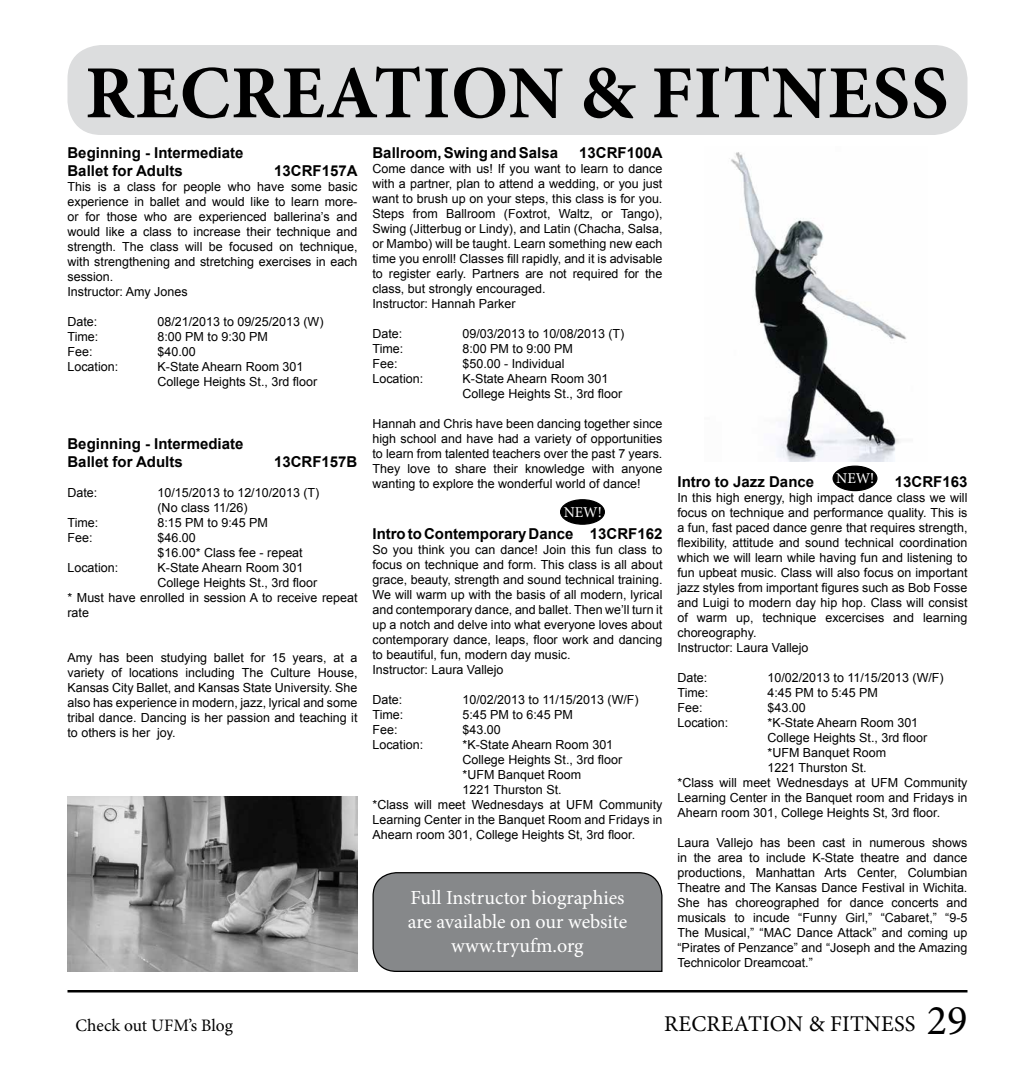
<style>
.page{position:relative;width:1035px;height:1080px;background:#fff}
.page>*{position:absolute;margin:0;border:0;box-sizing:border-box;transform-origin:0 0}
.t1{font:700 75px "Minion Pro";letter-spacing:.01em;color:#000}
.t2{font:22.5px "Minion Pro";letter-spacing:.01em;color:#000}
.t3{font:20px/24px "Minion Pro";color:#fff;text-align:center}
.t4{font:17.5px "Minion Pro";color:#000}
.t5{font:700 15px/18px "Arial";color:#000}
.t6{font:15px "Minion Pro";letter-spacing:-.005em;color:#fff}
.t7{font:12.5px/15px "Arial";color:#000}
.s1{font-size:42.5px}
</style>
<div class="page">
<hr style="left:68px;top:990px;width:900px;height:2px;background:#000">
<div style="left:68px;top:45px;width:900px;height:90px;background:#dcddde;border-radius:34px"></div>
<div style="left:372px;top:872px;width:291px;height:100px;background:#86888a"></div>
<img style="left:68px;top:797px;width:290px;height:175px">
<div style="left:833px;top:466px;width:44px;height:25px;background:#000;border-radius:50%"></div>
<div style="left:832px;top:466px;width:45px;height:25px;border:1px solid #000;border-radius:50%"></div>
<div style="left:561px;top:500px;width:43px;height:24px;background:#000;border-radius:50%"></div>
<div style="left:560px;top:499px;width:45px;height:26px;border:1px solid #000;border-radius:50%"></div>
<img style="left:731px;top:152px;width:175px;height:310px">
<h1 class="t1" style="left:85px;top:40px;width:865px">RECREATION &amp; FITNESS</h1>
<p class="t5" style="left:68px;top:144px;width:177px">Beginning - Intermediate<br>Ballet for Adults</p>
<p class="t5" style="left:372px;top:144px;width:187px">Ballroom, Swing and Salsa</p>
<p class="t5" style="left:579px;top:144px;width:85px">13CRF100A</p>
<p class="t7" style="left:372px;top:161px;width:292px">Come dance with us! If you want to learn to dance with a partner, plan to attend a wedding, or you just want to brush up on your steps, this class is for you.<br>Steps from Ballroom (Foxtrot, Waltz, or Tango), Swing (Jitterbug or Lindy), and Latin (Chacha, Salsa, or Mambo) will be taught. Learn something new each time you enroll! Classes fill rapidly, and it is advisable to register early. Partners are not required for the class, but strongly encouraged.<br>Instructor: Hannah Parker</p>
<p class="t7" style="left:372px;top:326px;width:31px">Date:</p>
<p class="t7" style="left:462px;top:326px;width:163px">09/03/2013 to 10/08/2013 (T)</p>
<p class="t7" style="left:372px;top:341px;width:32px">Time:</p>
<p class="t7" style="left:462px;top:341px;width:112px">8:00 PM to 9:00 PM</p>
<p class="t7" style="left:372px;top:356px;width:27px">Fee:</p>
<p class="t7" style="left:462px;top:356px;width:104px">$50.00 - Individual</p>
<p class="t7" style="left:372px;top:371px;width:52px">Location:</p>
<p class="t7" style="left:462px;top:371px;width:161px">K-State Ahearn Room 301<br>College Heights St., 3rd floor</p>
<p class="t7" style="left:372px;top:416px;width:292px;text-align:justify">Hannah and Chris have been dancing together since high school and have had a variety of opportunities to learn from talented teachers over the past 7 years.<br>They love to share their knowledge with anyone wanting to explore the wonderful world of dance!</p>
<p class="t5" style="left:372px;top:525px;width:291px">Intro to Contemporary Dance 13CRF162</p>
<p class="t7" style="left:372px;top:542px;width:291px">So you think you can dance! Join this fun class to focus on technique and form. This class is all about grace, beauty, strength and sound technical training.<br>We will warm up with the basis of all modern, lyrical and contemporary dance, and ballet. Then we’ll turn it up a notch and delve into what everyone loves about contemporary dance, leaps, floor work and dancing to beautiful, fun, modern day music.<br>Instructor: Laura Vallejo</p>
<p class="t7" style="left:372px;top:692px;width:31px">Date:</p>
<p class="t7" style="left:462px;top:692px;width:178px">10/02/2013 to 11/15/2013 (W/F)</p>
<p class="t7" style="left:372px;top:707px;width:32px">Time:</p>
<p class="t7" style="left:462px;top:707px;width:112px">5:45 PM to 6:45 PM</p>
<p class="t7" style="left:372px;top:722px;width:27px">Fee:</p>
<p class="t7" style="left:462px;top:722px;width:40px">$43.00</p>
<p class="t7" style="left:372px;top:737px;width:52px">Location:</p>
<p class="t7" style="left:462px;top:737px;width:152px">*K-State Ahearn Room 301</p>
<p class="t7" style="left:462px;top:752px;width:161px">College Heights St., 3rd floor</p>
<p class="t7" style="left:462px;top:767px;width:120px">*UFM Banquet Room</p>
<p class="t7" style="left:462px;top:782px;width:101px">1221 Thurston St.</p>
<p class="t7" style="left:372px;top:797px;width:291px">*Class will meet Wednesdays at UFM Community</p>
<p class="t7" style="left:372px;top:812px;width:292px">Learning Center in the Banquet Room and Fridays in</p>
<p class="t7" style="left:372px;top:827px;width:264px">Ahearn room 301, College Heights St, 3rd floor.</p>
<p class="t5" style="left:274px;top:162px;width:85px">13CRF157A</p>
<p class="t7" style="left:68px;top:179px;width:291px">This is a class for people who have some basic experience in ballet and would like to learn more&shy;or for those who are experienced ballerina’s and would like a class to increase their technique and strength. The class will be focused on technique, with strengthening and stretching exercises in each session.<br>Instructor: Amy Jones</p>
<p class="t7" style="left:68px;top:314px;width:31px">Date:</p>
<p class="t7" style="left:158px;top:314px;width:168px">08/21/2013 to 09/25/2013 (W)</p>
<p class="t7" style="left:68px;top:329px;width:32px">Time:</p>
<p class="t7" style="left:158px;top:329px;width:112px">8:00 PM to 9:30 PM</p>
<p class="t7" style="left:68px;top:344px;width:27px">Fee:</p>
<p class="t7" style="left:158px;top:344px;width:40px">$40.00</p>
<p class="t7" style="left:68px;top:359px;width:52px">Location:</p>
<p class="t7" style="left:158px;top:359px;width:161px">K-State Ahearn Room 301<br>College Heights St., 3rd floor</p>
<p class="t5" style="left:68px;top:435px;width:177px">Beginning - Intermediate<br>Ballet for Adults</p>
<p class="t5" style="left:274px;top:453px;width:85px">13CRF157B</p>
<p class="t6" style="left:836px;top:468px;width:40px">NEW!</p>
<p class="t5" style="left:678px;top:473px;width:138px">Intro to Jazz Dance</p>
<p class="t5" style="left:895px;top:473px;width:74px">13CRF163</p>
<p class="t7" style="left:678px;top:490px;width:292px">In this high energy, high impact dance class we will focus on technique and performance quality. This is a fun, fast paced dance genre that requires strength, flexibility, attitude and sound technical coordination which we will learn while having fun and listening to fun upbeat music. Class will also focus on important jazz styles from important figures such as Bob Fosse and Luigi to modern day hip hop. Class will consist of warm up, technique excercises and learning choreography.<br>Instructor: Laura Vallejo</p>
<p class="t7" style="left:678px;top:670px;width:31px">Date:</p>
<p class="t7" style="left:768px;top:670px;width:178px">10/02/2013 to 11/15/2013 (W/F)</p>
<p class="t7" style="left:678px;top:685px;width:32px">Time:</p>
<p class="t7" style="left:768px;top:685px;width:112px">4:45 PM to 5:45 PM</p>
<p class="t7" style="left:678px;top:700px;width:27px">Fee:</p>
<p class="t7" style="left:768px;top:700px;width:40px">$43.00</p>
<p class="t7" style="left:678px;top:715px;width:52px">Location:</p>
<p class="t7" style="left:768px;top:715px;width:152px">*K-State Ahearn Room 301</p>
<p class="t7" style="left:768px;top:730px;width:161px">College Heights St., 3rd floor</p>
<p class="t7" style="left:768px;top:745px;width:120px">*UFM Banquet Room</p>
<p class="t7" style="left:768px;top:760px;width:101px">1221 Thurston St.</p>
<p class="t7" style="left:678px;top:775px;width:291px">*Class will meet Wednesdays at UFM Community</p>
<p class="t7" style="left:678px;top:790px;width:291px">Learning Center in the Banquet room and Fridays in</p>
<p class="t7" style="left:678px;top:805px;width:264px">Ahearn room 301, College Heights St, 3rd floor.</p>
<p class="t7" style="left:678px;top:835px;width:292px;text-align:justify">Laura Vallejo has been cast in numerous shows in the area to include K-State theatre and dance productions, Manhattan Arts Center, Columbian Theatre and The Kansas Dance Festival in Wichita.<br>She has choreographed for dance concerts and musicals to incude “Funny Girl,” “Cabaret,” “9-5<br>The Musical,” “MAC Dance Attack” and coming up “Pirates of Penzance” and “Joseph and the Amazing Technicolor Dreamcoat.”</p>
<p class="t7" style="left:68px;top:485px;width:31px">Date:</p>
<p class="t7" style="left:158px;top:485px;width:163px">10/15/2013 to 12/10/2013 (T) (No class 11/26)</p>
<p class="t7" style="left:68px;top:515px;width:32px">Time:</p>
<p class="t7" style="left:158px;top:515px;width:112px">8:15 PM to 9:45 PM</p>
<p class="t7" style="left:68px;top:530px;width:27px">Fee:</p>
<p class="t7" style="left:158px;top:530px;width:147px">$46.00<br>$16.00* Class fee - repeat</p>
<p class="t7" style="left:68px;top:560px;width:52px">Location:</p>
<p class="t7" style="left:158px;top:560px;width:147px">K-State Ahearn Room 301</p>
<p class="t7" style="left:158px;top:575px;width:161px">College Heights St., 3rd floor</p>
<p class="t7" style="left:68px;top:590px;width:291px">* Must have enrolled in session A to receive repeat</p>
<p class="t7" style="left:68px;top:605px;width:23px">rate</p>
<p class="t7" style="left:68px;top:650px;width:292px;text-align:justify">Amy has been studying ballet for 15 years, at a variety of locations including The Culture House, Kansas City Ballet, and Kansas State University. She also has experience in modern, jazz, lyrical and some tribal dance. Dancing is her passion and teaching it to others is her joy.</p>
<p class="t6" style="left:564px;top:502px;width:40px">NEW!</p>
<h3 class="t3" style="left:408px;top:885px;width:221px">Full Instructor biographies are available on our website www.tryufm.org</h3>
<h3 class="t4" style="left:76px;top:1014px;width:159px">Check out UFM’s Blog</h3>
<h2 class="t2" style="left:664px;top:1009px;width:305px">RECREATION &amp; FITNESS <span class="s1">29</span></h2>
</div>
